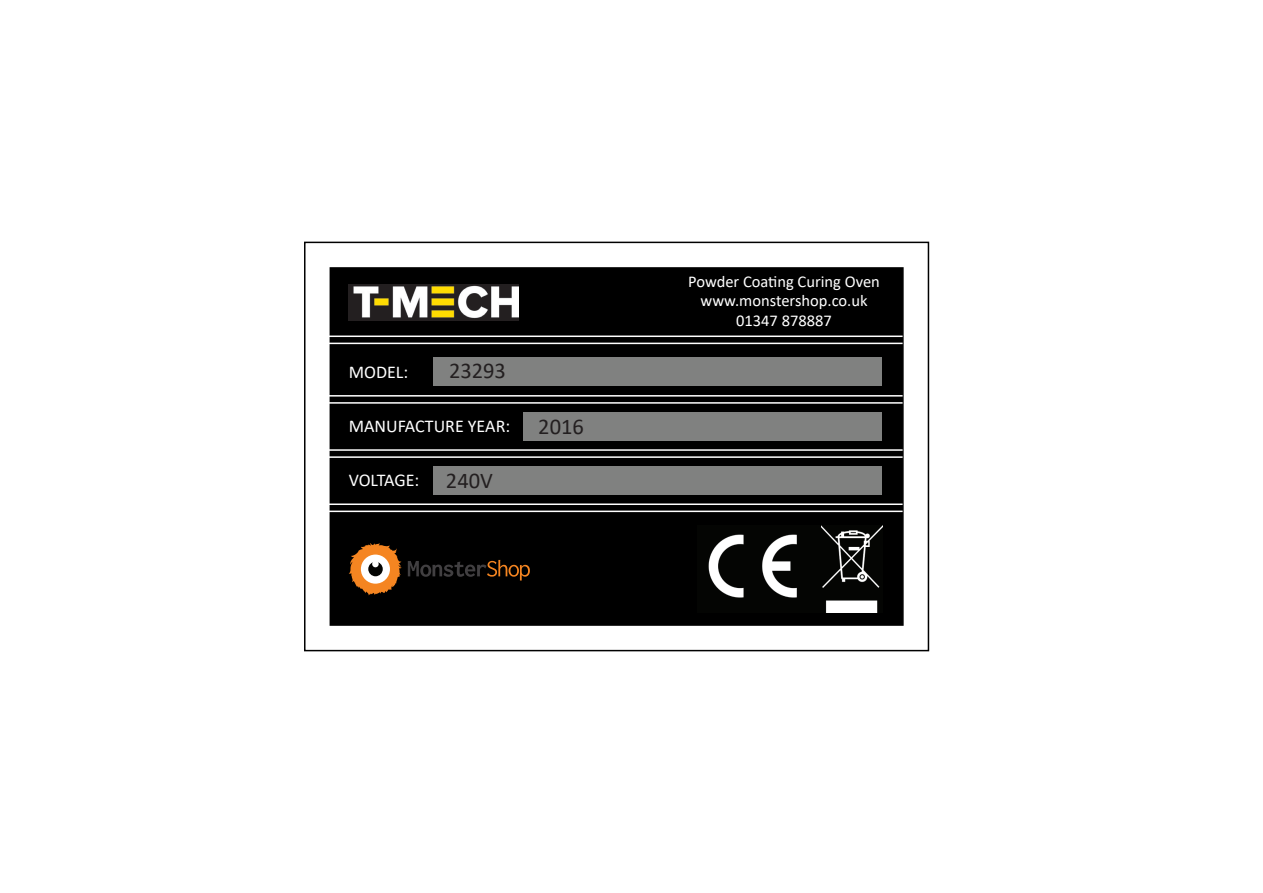
<style>
.page{position:relative;width:1263px;height:893px;background:#fff}
.page>*{position:absolute;margin:0;border:0;box-sizing:border-box;transform-origin:0 0}
.t1{font:22.5px "Calibri";color:#231f20}
.t2{font:18px "Calibri";color:#fff}
.t3{font:16.5px/19.8px "Calibri";color:#fff;text-align:center}
</style>
<div class="page">
<div style="left:304px;top:242px;width:625px;height:409px;border:2px solid #000"></div>
<div style="left:330px;top:267px;width:574px;height:359px;background:#000;border:2px solid #000"></div>
<img style="left:349px;top:284px;width:170px;height:36px">
<hr style="left:328px;top:336px;width:574px;height:1px;background:#fff">
<hr style="left:328px;top:395px;width:574px;height:2px;background:#fff">
<hr style="left:328px;top:449px;width:574px;height:2px;background:#fff">
<hr style="left:328px;top:503px;width:574px;height:2px;background:#fff">
<hr style="left:328px;top:343px;width:574px;height:1px;background:#fff">
<hr style="left:328px;top:402px;width:574px;height:2px;background:#fff">
<hr style="left:328px;top:456px;width:574px;height:2px;background:#fff">
<hr style="left:328px;top:511px;width:574px;height:1px;background:#fff">
<div style="left:434px;top:357px;width:448px;height:28px;background:#808180"></div>
<div style="left:523px;top:412px;width:359px;height:28px;background:#808180"></div>
<div style="left:434px;top:466px;width:448px;height:29px;background:#808180"></div>
<img style="left:708px;top:525px;width:174px;height:88px">
<svg style="left:349px;top:543px;width:53px;height:52px"></svg>
<div style="left:361px;top:555px;width:29px;height:29px;background:#fff;border-radius:50%"></div>
<div style="left:368px;top:562px;width:15px;height:14px;background:#040503;border-radius:50%"></div>
<div style="left:372px;top:561px;width:7px;height:6px;background:#fff;border-radius:50%"></div>
<svg style="left:408px;top:560px;width:122px;height:20px"></svg>
<p class="t2" style="left:349px;top:359px;width:61px">MODEL:</p>
<h1 class="t1" style="left:449px;top:355px;width:59px">23293</h1>
<p class="t2" style="left:349px;top:413px;width:163px">MANUFACTURE YEAR:</p>
<p class="t2" style="left:349px;top:467px;width:72px">VOLTAGE:</p>
<h1 class="t1" style="left:446px;top:465px;width:48px">240V</h1>
<h1 class="t1" style="left:538px;top:410px;width:47px">2016</h1>
<p class="t3" style="left:688px;top:271px;width:193px">Powder Coating Curing Oven www.monstershop.co.uk<br>01347 878887</p>
</div>
